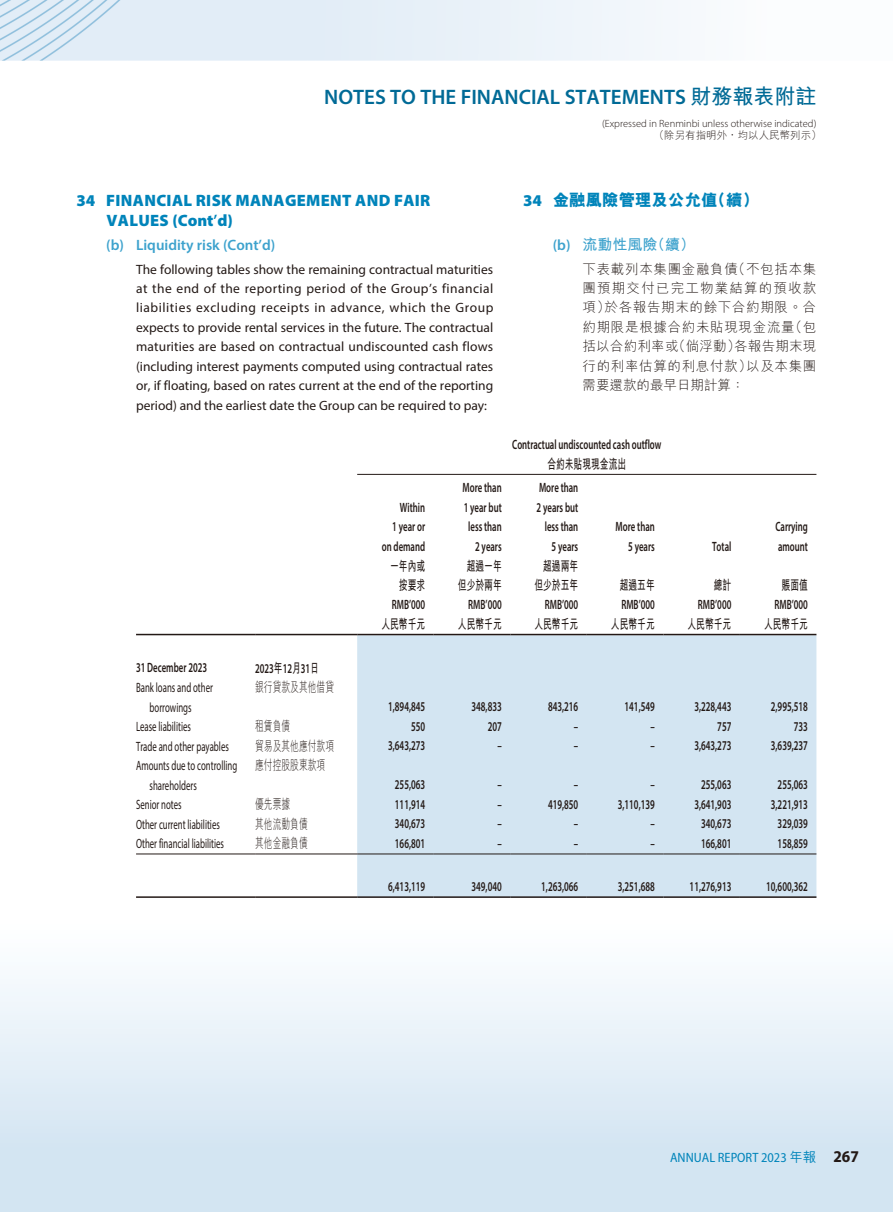
<style>
.page{position:relative;width:893px;height:1212px;background:#fff}
.page>*{position:absolute;margin:0;border:0;box-sizing:border-box;transform-origin:0 0}
.t1{font:600 21px "Myriad Pro";color:#006a96}
.t2{font:900 16.5px/19.5px "Myriad Pro";letter-spacing:.02em;color:#0084ba}
.t3{font:800 16.5px "M Hei HK";color:#0084ba}
.t4{font:600 15px "Myriad Pro";color:#3da2cd}
.t5{font:700 15px "M Hei HK";color:#3da2cd}
.t6{font:600 13.5px/19.5px "Myriad Pro";color:#231916;text-align:right;scale:.65 1}
.t7{font:13.5px/19.5px "Myriad Pro";color:#231916;text-align:justify}
.t8{font:13.5px/19.5px "Myriad Pro";color:#231916;text-align:center;scale:.65 1}
.t9{font:300 13.5px/19.5px "M Hei HK";color:#231916;text-align:justify}
.t10{font:700 13.5px/19.5px "M Hei HK";color:#231916;text-align:right;scale:.65 1}
.t11{font:300 13.5px "M Hei HK";color:#231916;scale:.65 1}
.t12{font:semi-condensed 13.5px "Myriad Pro";color:#0084ba}
.t13{font:300 10.5px "Myriad Pro";color:#231916}
.t14{font:300 10.5px "M Hei HK";color:#231916}
.s1{font-family:"M Hei HK";font-weight:700}
.s2{font-weight:600}
.s3{font-family:"Myriad Pro";font-weight:900}
.s4{font-family:"Myriad Pro";font-weight:600}
.s5{font-family:"M Hei HK";font-weight:500;font-stretch:normal}
.s6{font-weight:700;font-size:16.5px;color:#231916}
</style>
<div class="page">
<img style="left:0;top:0;width:817px;height:790px">
<div style="left:0;top:790px;width:893px;height:422px;background:linear-gradient(to bottom,#fff,#d1e4f2)"></div>
<div style="left:357px;top:635px;width:459px;height:261px;background:#d3e5f2"></div>
<hr style="left:357px;top:474px;width:459px;height:1px;background:#231916">
<hr style="left:136px;top:634px;width:119px;height:1px;background:#231916">
<hr style="left:255px;top:634px;width:102px;height:1px;background:#231916">
<hr style="left:357px;top:634px;width:77px;height:1px;background:#231916">
<hr style="left:434px;top:634px;width:76px;height:1px;background:#231916">
<hr style="left:510px;top:634px;width:77px;height:1px;background:#231916">
<hr style="left:587px;top:634px;width:76px;height:1px;background:#231916">
<hr style="left:663px;top:634px;width:77px;height:1px;background:#231916">
<hr style="left:740px;top:634px;width:76px;height:1px;background:#231916">
<hr style="left:136px;top:853px;width:119px;height:1px;background:#231916">
<hr style="left:255px;top:853px;width:102px;height:1px;background:#231916">
<hr style="left:357px;top:853px;width:77px;height:1px;background:#231916">
<hr style="left:434px;top:853px;width:76px;height:1px;background:#231916">
<hr style="left:510px;top:853px;width:77px;height:1px;background:#231916">
<hr style="left:587px;top:853px;width:76px;height:1px;background:#231916">
<hr style="left:663px;top:853px;width:77px;height:1px;background:#231916">
<hr style="left:740px;top:853px;width:76px;height:1px;background:#231916">
<hr style="left:136px;top:896px;width:119px;height:2px;background:#231916">
<hr style="left:255px;top:896px;width:102px;height:2px;background:#231916">
<hr style="left:357px;top:896px;width:77px;height:2px;background:#231916">
<hr style="left:434px;top:896px;width:76px;height:2px;background:#231916">
<hr style="left:510px;top:896px;width:77px;height:2px;background:#231916">
<hr style="left:587px;top:896px;width:76px;height:2px;background:#231916">
<hr style="left:663px;top:896px;width:77px;height:2px;background:#231916">
<hr style="left:740px;top:896px;width:76px;height:2px;background:#231916">
<h1 class="t1" style="left:324px;top:83px;width:494px">NOTES TO THE FINANCIAL STATEMENTS <span class="s1">財務報表附註</span></h1>
<p class="t13" style="left:602px;top:117px;width:216px">(Expressed in Renminbi unless otherwise indicated)</p>
<p class="t14" style="left:654px;top:129px;width:169px">（除另有指明外，均以人民幣列示）</p>
<p class="t2" style="left:106px;top:190px;width:325px;text-indent:-30px">34 FINANCIAL RISK MANAGEMENT AND FAIR<br>VALUES (Cont<span class="s2">’</span>d)</p>
<p class="t4" style="left:106px;top:235px;width:171px">(b) Liquidity risk (Cont’d)</p>
<p class="t7" style="left:136px;top:259px;width:359px">The following tables show the remaining contractual maturities at the end of the reporting period of the Group’s financial liabilities excluding receipts in advance, which the Group expects to provide rental services in the future. The contractual maturities are based on contractual undiscounted cash flows (including interest payments computed using contractual rates or, if floating, based on rates current at the end of the reporting period) and the earliest date the Group can be required to pay:</p>
<p class="t3" style="left:523px;top:192px;width:238px"><span class="s3">34</span> 金融風險管理及公允值（續）</p>
<p class="t5" style="left:553px;top:233px;width:144px"><span class="s4">(b)</span> 流動性風險（續）</p>
<p class="t9" style="left:583px;top:259px;width:235px">下表載列本集團金融負債（不包括本集團預期交付已完工物業結算的預收款項）於各報告期末的餘下合約期限。合約期限是根據合約未貼現現金流量（包括以合約利率或（倘浮動）各報告期末現行的利率估算的利息付款）以及本集團需要還款的最早日期計算：</p>
<p class="t6" style="left:512px;top:434px;width:231px">Contractual undiscounted cash outflow</p>
<p class="t10" style="left:547px;top:453px;width:123px">合約未貼現現金流出</p>
<p class="t6" style="left:382px;top:497px;width:68px">Within<br>1 year or on demand</p>
<p class="t6" style="left:462px;top:477px;width:62px">More than<br>1 year but less than<br>2 years</p>
<p class="t6" style="left:537px;top:477px;width:66px">More than<br>2 years but less than<br>5 years</p>
<p class="t10" style="left:390px;top:555px;width:55px">一年內或按要求</p>
<p class="t10" style="left:458px;top:555px;width:69px">超過一年但少於兩年</p>
<p class="t10" style="left:534px;top:555px;width:69px">超過兩年但少於五年</p>
<p class="t6" style="left:616px;top:516px;width:62px">More than<br>5 years</p>
<p class="t6" style="left:712px;top:536px;width:31px">Total</p>
<p class="t6" style="left:775px;top:516px;width:52px;text-align:left">Carrying amount</p>
<p class="t10" style="left:620px;top:574px;width:55px">超過五年</p>
<p class="t10" style="left:714px;top:574px;width:29px">總計</p>
<p class="t10" style="left:782px;top:574px;width:42px">賬面值</p>
<p class="t6" style="left:136px;top:657px;width:111px">31 December 2023</p>
<p class="t6" style="left:255px;top:658px;width:100px">2023<span class="s1">年</span>12<span class="s1">月</span>31<span class="s1">日</span></p>
<p class="t8" style="left:136px;top:677px;width:120px">Bank loans and other borrowings</p>
<p class="t11" style="left:255px;top:680px;width:123px">銀行貸款及其他借貸</p>
<p class="t6" style="left:392px;top:594px;width:53px">RMB’000</p>
<p class="t6" style="left:468px;top:594px;width:53px">RMB’000</p>
<p class="t6" style="left:545px;top:594px;width:53px">RMB’000</p>
<p class="t6" style="left:621px;top:594px;width:53px">RMB’000</p>
<p class="t6" style="left:698px;top:594px;width:53px">RMB’000</p>
<p class="t6" style="left:774px;top:594px;width:53px">RMB’000</p>
<p class="t10" style="left:381px;top:613px;width:69px">人民幣千元</p>
<p class="t10" style="left:458px;top:613px;width:69px">人民幣千元</p>
<p class="t10" style="left:534px;top:613px;width:69px">人民幣千元</p>
<p class="t10" style="left:611px;top:613px;width:69px">人民幣千元</p>
<p class="t10" style="left:687px;top:613px;width:69px">人民幣千元</p>
<p class="t10" style="left:764px;top:613px;width:69px">人民幣千元</p>
<p class="t6" style="left:388px;top:696px;width:59px">1,894,845</p>
<p class="t6" style="left:471px;top:696px;width:48px">348,833</p>
<p class="t6" style="left:548px;top:696px;width:48px">843,216</p>
<p class="t6" style="left:625px;top:696px;width:48px">141,549</p>
<p class="t6" style="left:694px;top:696px;width:59px">3,228,443</p>
<p class="t6" style="left:771px;top:696px;width:59px">2,995,518</p>
<p class="t8" style="left:136px;top:716px;width:86px">Lease liabilities</p>
<p class="t11" style="left:255px;top:719px;width:55px">租賃負債</p>
<p class="t6" style="left:411px;top:716px;width:23px">550</p>
<p class="t6" style="left:488px;top:716px;width:23px">207</p>
<p class="t6" style="left:574px;top:716px;width:8px">–</p>
<p class="t6" style="left:650px;top:716px;width:8px">–</p>
<p class="t6" style="left:717px;top:716px;width:23px">757</p>
<p class="t6" style="left:794px;top:716px;width:23px">733</p>
<p class="t8" style="left:136px;top:736px;width:144px">Trade and other payables</p>
<p class="t11" style="left:255px;top:739px;width:123px">貿易及其他應付款項</p>
<p class="t6" style="left:388px;top:735px;width:59px">3,643,273</p>
<p class="t6" style="left:497px;top:735px;width:8px">–</p>
<p class="t6" style="left:574px;top:735px;width:8px">–</p>
<p class="t6" style="left:650px;top:735px;width:8px">–</p>
<p class="t6" style="left:694px;top:735px;width:59px">3,643,273</p>
<p class="t6" style="left:771px;top:735px;width:59px">3,639,237</p>
<p class="t8" style="left:150px;top:755px;width:137px;text-align:left;text-indent:-13px">Amounts due to controlling shareholders</p>
<p class="t11" style="left:255px;top:758px;width:110px">應付控股股東款項</p>
<p class="t6" style="left:395px;top:774px;width:48px">255,063</p>
<p class="t6" style="left:497px;top:774px;width:8px">–</p>
<p class="t6" style="left:574px;top:774px;width:8px">–</p>
<p class="t6" style="left:650px;top:774px;width:8px">–</p>
<p class="t6" style="left:701px;top:774px;width:48px">255,063</p>
<p class="t6" style="left:778px;top:774px;width:48px">255,063</p>
<p class="t8" style="left:136px;top:794px;width:72px">Senior notes</p>
<p class="t11" style="left:255px;top:797px;width:55px">優先票據</p>
<p class="t6" style="left:395px;top:794px;width:48px">111,914</p>
<p class="t6" style="left:497px;top:794px;width:8px">–</p>
<p class="t6" style="left:548px;top:794px;width:48px">419,850</p>
<p class="t6" style="left:618px;top:794px;width:59px">3,110,139</p>
<p class="t6" style="left:694px;top:794px;width:59px">3,641,903</p>
<p class="t6" style="left:771px;top:794px;width:59px">3,221,913</p>
<p class="t8" style="left:136px;top:814px;width:130px">Other current liabilities</p>
<p class="t11" style="left:255px;top:817px;width:83px">其他流動負債</p>
<p class="t6" style="left:395px;top:813px;width:48px">340,673</p>
<p class="t6" style="left:497px;top:813px;width:8px">–</p>
<p class="t6" style="left:574px;top:813px;width:8px">–</p>
<p class="t6" style="left:650px;top:813px;width:8px">–</p>
<p class="t6" style="left:701px;top:813px;width:48px">340,673</p>
<p class="t6" style="left:778px;top:813px;width:48px">329,039</p>
<p class="t8" style="left:136px;top:833px;width:137px">Other financial liabilities</p>
<p class="t11" style="left:255px;top:836px;width:83px">其他金融負債</p>
<p class="t6" style="left:395px;top:833px;width:48px">166,801</p>
<p class="t6" style="left:497px;top:833px;width:8px">–</p>
<p class="t6" style="left:574px;top:833px;width:8px">–</p>
<p class="t6" style="left:650px;top:833px;width:8px">–</p>
<p class="t6" style="left:701px;top:833px;width:48px">166,801</p>
<p class="t6" style="left:778px;top:833px;width:48px">158,859</p>
<p class="t6" style="left:388px;top:876px;width:59px">6,413,119</p>
<p class="t6" style="left:471px;top:876px;width:48px">349,040</p>
<p class="t6" style="left:541px;top:876px;width:59px">1,263,066</p>
<p class="t6" style="left:618px;top:876px;width:59px">3,251,688</p>
<p class="t6" style="left:690px;top:876px;width:66px">11,276,913</p>
<p class="t6" style="left:766px;top:876px;width:66px">10,600,362</p>
<p class="t12" style="left:670px;top:1149px;width:190px">ANNUAL REPORT 2023 <span class="s5">年報</span> <span class="s6">267</span></p>
</div>
